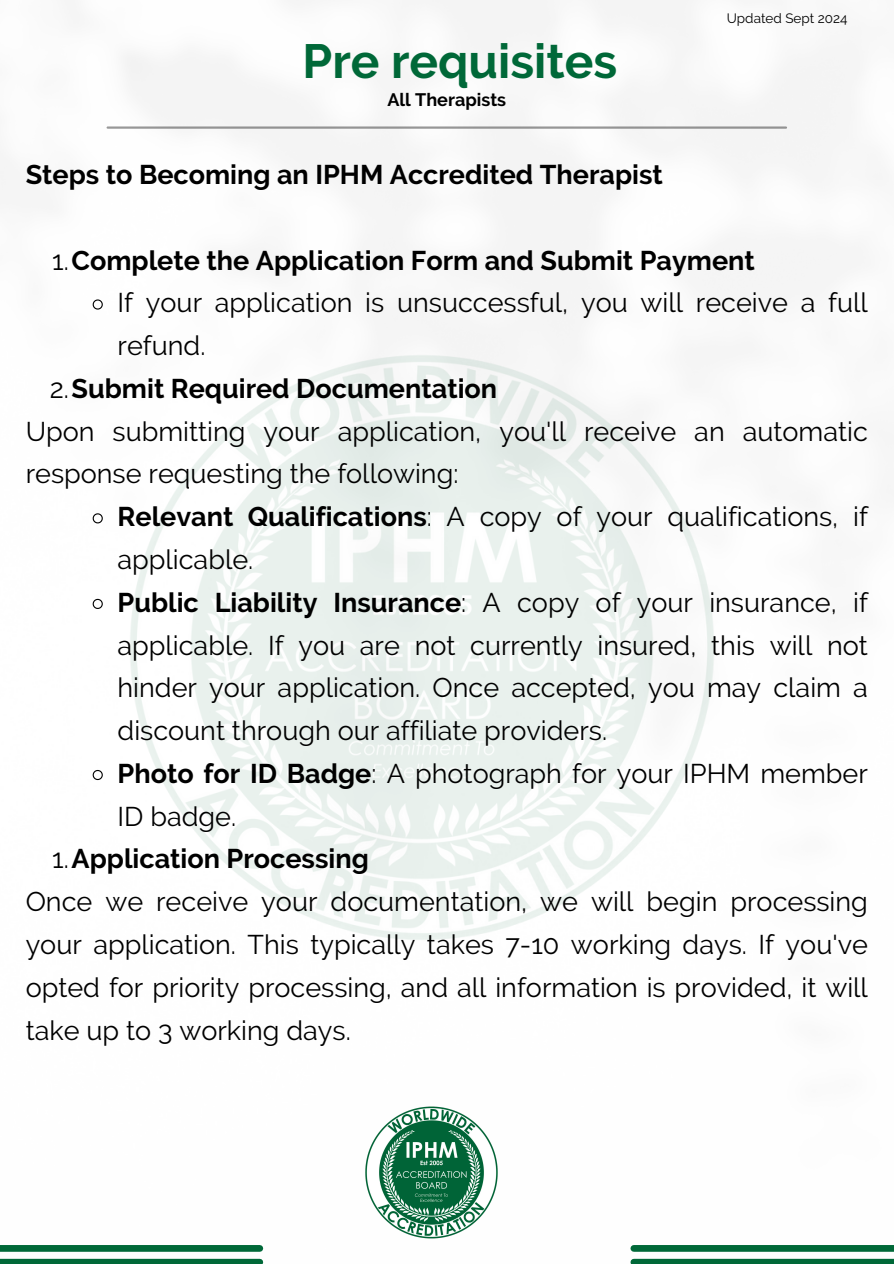
<style>
.page{position:relative;width:894px;height:1264px;background:#fff}
.page>*{position:absolute;margin:0;border:0;box-sizing:border-box;transform-origin:0 0}
.t1{font:700 47.85px "Raleway";color:#006838}
.t2{font:27px/42.8px "Raleway";color:#000}
.t3{font:700 27px "Raleway";color:#000}
.t4{font:700 18px "Raleway";color:#000}
.t5{font:13.5px "Raleway";color:#000}
.s1{font-weight:400}
.s2{font-weight:700}
</style>
<div class="page">
<img style="left:0;top:0;width:893px;height:1263px">
<img style="left:89px;top:327px;width:665px;height:641px">
<svg style="left:92px;top:299px;width:12px;height:11px"></svg>
<svg style="left:92px;top:512px;width:12px;height:12px"></svg>
<svg style="left:92px;top:598px;width:12px;height:11px"></svg>
<svg style="left:92px;top:769px;width:12px;height:11px"></svg>
<hr style="left:108px;top:126px;width:677px;height:3px;background:#000">
<div style="left:0;top:1244px;width:260px;height:7px;background:#006838"></div>
<div style="left:633px;top:1244px;width:260px;height:7px;background:#006838"></div>
<div style="left:0;top:1258px;width:260px;height:5px;background:#006838"></div>
<div style="left:633px;top:1258px;width:260px;height:5px;background:#006838"></div>
<img style="left:356px;top:1100px;width:150px;height:144px">
<p class="t1" style="left:302px;top:33px;width:316px">Pre requisites</p>
<h3 class="t4" style="left:387px;top:89px;width:120px">All Therapists</h3>
<h1 class="t3" style="left:26px;top:159px;width:638px">Steps to Becoming an IPHM Accredited Therapist</h1>
<p class="t5" style="left:726px;top:11px;width:122px">Updated Sept 2024</p>
<h4 class="t3" style="left:52px;top:244px;width:704px"><span class="s1">1.</span>Complete the Application Form and Submit Payment</h4>
<p class="t2" style="left:117px;top:281px;width:751px">If your application is unsuccessful, you will receive a full refund.</p>
<h2 class="t3" style="left:50px;top:372px;width:449px"><span class="s1">2.</span>Submit Required Documentation</h2>
<p class="t2" style="left:26px;top:410px;width:843px">Upon submitting your application, you'll receive an automatic response requesting the following:</p>
<p class="t2" style="left:117px;top:495px;width:751px"><span class="s2">Relevant Qualifications</span>: A copy of your qualifications, if applicable.</p>
<p class="t2" style="left:117px;top:581px;width:751px;text-align:justify"><span class="s2">Public Liability Insurance</span>: A copy of your insurance, if applicable. If you are not currently insured, this will not hinder your application. Once accepted, you may claim a discount through our affiliate providers.</p>
<h3 class="t2" style="left:117px;top:752px;width:751px"><span class="s2">Photo for ID Badge</span>: A photograph for your IPHM member<br>ID badge.</h3>
<p class="t3" style="left:52px;top:843px;width:318px"><span class="s1">1.</span>Application Processing</p>
<p class="t2" style="left:26px;top:880px;width:843px;text-align:justify">Once we receive your documentation, we will begin processing your application. This typically takes 7-10 working days. If you've opted for priority processing, and all information is provided, it will take up to 3 working days.</p>
</div>
